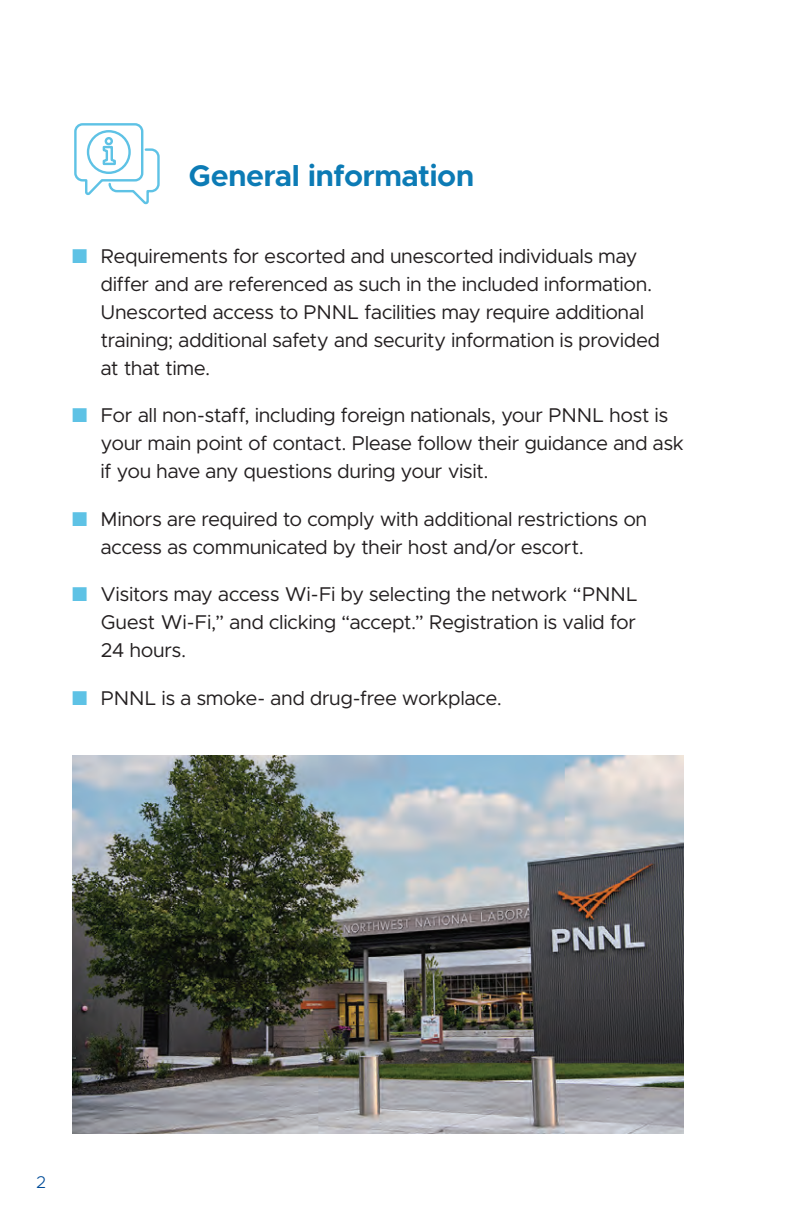
<style>
.page{position:relative;width:792px;height:1224px;background:#fff}
.page>*{position:absolute;margin:0;border:0;box-sizing:border-box;transform-origin:0 0}
.t1{font:700 30px "Metropolis";color:#0c7bb5}
.t2{font:20px/28px "Metropolis";letter-spacing:.01em;color:#231f20}
.t3{font:300 17px "Metropolis";color:#014c98}
</style>
<div class="page">
<svg style="left:74px;top:123px;width:86px;height:82px"></svg>
<div style="left:105px;top:137px;width:8px;height:8px;border:2px solid #5ec2e5;border-radius:50%"></div>
<img style="left:72px;top:756px;width:612px;height:378px">
<h1 class="t1" style="left:189px;top:157px;width:287px">General information</h1>
<p class="t2" style="left:101px;top:242px;width:561px">Requirements for escorted and unescorted individuals may differ and are referenced as such in the included information.<br>Unescorted access to PNNL facilities may require additional training; additional safety and security information is provided at that time.</p>
<p class="t2" style="left:101px;top:401px;width:585px">For all non-staff, including foreign nationals, your PNNL host is your main point of contact. Please follow their guidance and ask if you have any questions during your visit.</p>
<p class="t2" style="left:101px;top:505px;width:548px">Minors are required to comply with additional restrictions on access as communicated by their host and/or escort.</p>
<p class="t2" style="left:101px;top:580px;width:538px;text-align:justify">Visitors may access Wi-Fi by selecting the network “PNNL Guest Wi-Fi,” and clicking “accept.” Registration is valid for 24 hours.</p>
<p class="t2" style="left:101px;top:684px;width:402px">PNNL is a smoke- and drug-free workplace.</p>
<p class="t3" style="left:36px;top:1172px;width:11px">2</p>
</div>
